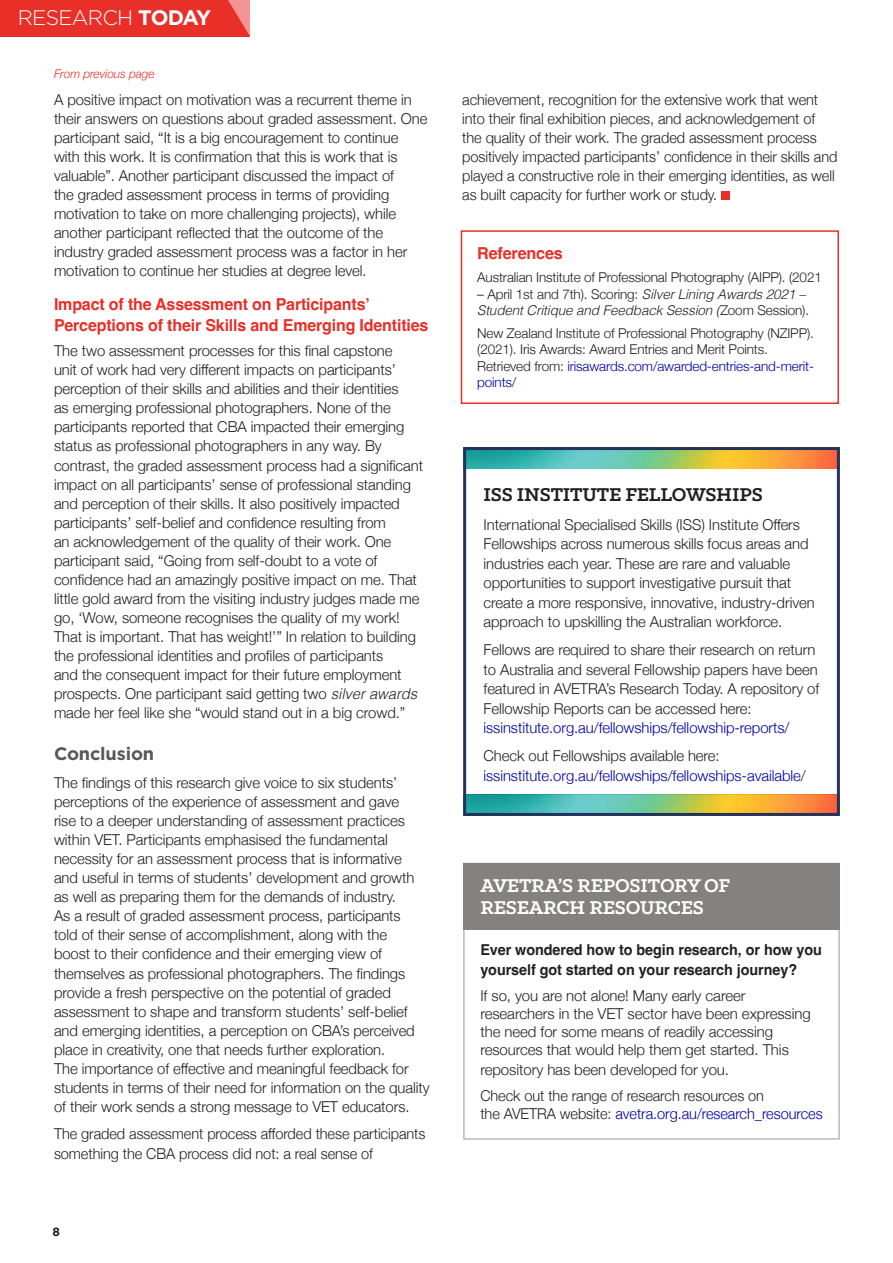
<style>
.page{position:relative;width:893px;height:1263px;background:#fff}
.page>*{position:absolute;margin:0;border:0;box-sizing:border-box;transform-origin:0 0}
.Ad_heads{font:700 21px/22.5px "Klinic Slab";letter-spacing:-.01em;color:#fff}
.Ad_heads-2{font:700 21px "Klinic Slab";letter-spacing:-.01em;color:#231f20}
.t1{font:300 21px "Gotham";letter-spacing:-.03em;color:#fff}
.Heading_2{font:700 18px "Gotham";letter-spacing:-.01em;color:#57585a}
.Heading_3{font:700 16.5px/21px "Helvetica";letter-spacing:-.01em;color:#e82f28}
.body_text{font:300 15px/19px "Helvetica Neue";letter-spacing:-.005em;color:#231f20}
.t2{font:300 15px/19.5px "Helvetica Neue";letter-spacing:-.005em;color:#0000a4}
.body_text-2{font:700 15px/19.5px "Helvetica";letter-spacing:-.005em;color:#231f20;scale:.96 1}
.References{font:300 13.5px/16.5px "Helvetica Neue";letter-spacing:-.01em;color:#231f20}
.References-2{font:italic 300 13.5px/16.5px "Helvetica";letter-spacing:-.01em;color:#231f20}
.t3{font:italic 300 12px "Helvetica Neue";letter-spacing:-.005em;color:#e82f28}
.t4{font:700 12px "Gotham";color:#231f20}
.s1{font-weight:700}
.s2{font-family:"Helvetica";font-style:italic}
.s3{font-family:"Helvetica Neue";font-style:normal}
.s4{color:#0000a4}
.s5{color:#231f20}
</style>
<div class="page">
<div style="left:0;top:0;width:249px;height:36px;background:#e82f28"></div>
<svg style="left:228px;top:0;width:22px;height:36px"></svg>
<div style="left:721px;top:192px;width:9px;height:8px;background:#e82f28"></div>
<div style="left:461px;top:230px;width:378px;height:174px;border:2px solid #e82f28"></div>
<img style="left:467px;top:795px;width:369px;height:17px">
<img style="left:467px;top:451px;width:369px;height:17px">
<div style="left:463px;top:447px;width:377px;height:369px;border:3px solid #24335c"></div>
<div style="left:463px;top:863px;width:377px;height:277px;border:2px solid #bcbbb8"></div>
<div style="left:463px;top:863px;width:377px;height:66px;background:#83827e"></div>
<h1 class="t1" style="left:18px;top:6px;width:195px">RESEARCH <span class="s1">TODAY</span></h1>
<p class="t3" style="left:54px;top:64px;width:102px">From previous page</p>
<p class="body_text" style="left:54px;top:89px;width:375px">A positive impact on motivation was a recurrent theme in their answers on questions about graded assessment. One participant said, “It is a big encouragement to continue with this work. It is confirmation that this is work that is valuable”. Another participant discussed the impact of<br>the graded assessment process in terms of providing motivation to take on more challenging projects), while another participant reflected that the outcome of the industry graded assessment process was a factor in her motivation to continue her studies at degree level.</p>
<h3 class="Heading_3" style="left:54px;top:295px;width:376px">Impact of the Assessment on Participants’<br>Perceptions of their Skills and Emerging Identities</h3>
<p class="body_text" style="left:54px;top:340px;width:371px">The two assessment processes for this final capstone<br>unit of work had very different impacts on participants’ perception of their skills and abilities and their identities<br>as emerging professional photographers. None of the participants reported that CBA impacted their emerging status as professional photographers in any way. By contrast, the graded assessment process had a significant impact on all participants’ sense of professional standing and perception of their skills. It also positively impacted participants’ self-belief and confidence resulting from<br>an acknowledgement of the quality of their work. One participant said, “Going from self-doubt to a vote of confidence had an amazingly positive impact on me. That little gold award from the visiting industry judges made me go, ‘Wow, someone recognises the quality of my work!<br>That is important. That has weight!’” In relation to building the professional identities and profiles of participants<br>and the consequent impact for their future employment prospects. One participant said getting two <span class="s2">silver awards </span>made her feel like she “would stand out in a big crowd.”</p>
<h2 class="Heading_2" style="left:54px;top:744px;width:102px">Conclusion</h2>
<p class="body_text" style="left:54px;top:772px;width:377px">The findings of this research give voice to six students’ perceptions of the experience of assessment and gave<br>rise to a deeper understanding of assessment practices within VET. Participants emphasised the fundamental necessity for an assessment process that is informative<br>and useful in terms of students’ development and growth as well as preparing them for the demands of industry.<br>As a result of graded assessment process, participants<br>told of their sense of accomplishment, along with the<br>boost to their confidence and their emerging view of themselves as professional photographers. The findings provide a fresh perspective on the potential of graded assessment to shape and transform students’ self-belief and emerging identities, a perception on CBA’s perceived place in creativity, one that needs further exploration.<br>The importance of effective and meaningful feedback for students in terms of their need for information on the quality of their work sends a strong message to VET educators.</p>
<p class="body_text" style="left:54px;top:1123px;width:373px">The graded assessment process afforded these participants something the CBA process did not: a real sense of</p>
<p class="t4" style="left:52px;top:1224px;width:9px">8</p>
<p class="body_text" style="left:462px;top:88px;width:377px">achievement, recognition for the extensive work that went into their final exhibition pieces, and acknowledgement of the quality of their work. The graded assessment process positively impacted participants’ confidence in their skills and played a constructive role in their emerging identities, as well as built capacity for further work or study.</p>
<h3 class="Heading_3" style="left:477px;top:245px;width:87px">References</h3>
<p class="References" style="left:477px;top:268px;width:346px">Australian Institute of Professional Photography (AIPP). (2021</p>
<p class="References-2" style="left:477px;top:285px;width:333px"><span class="s3">– April 1st and 7th). Scoring:</span> Silver Lining Awards 2021 –<br>Student Critique and Feedback Session (<span class="s3">Zoom Session).</span></p>
<p class="References" style="left:477px;top:324px;width:338px">New Zealand Institute of Professional Photography (NZIPP). (2021). Iris Awards: Award Entries and Merit Points.<br>Retrieved from: <span class="s4">irisawards.com/awarded-entries-and-merit&shy;points/</span></p>
<h2 class="Ad_heads-2" style="left:484px;top:481px;width:281px">ISS INSTITUTE FELLOWSHIPS</h2>
<p class="body_text" style="left:484px;top:513px;width:333px;line-height:19.5px">International Specialised Skills (ISS) Institute Offers Fellowships across numerous skills focus areas and industries each year. These are rare and valuable opportunities to support investigative pursuit that create a more responsive, innovative, industry-driven approach to upskilling the Australian workforce.</p>
<p class="body_text" style="left:484px;top:639px;width:337px;line-height:19.5px">Fellows are required to share their research on return to Australia and several Fellowship papers have been featured in AVETRA’s Research Today. A repository of Fellowship Reports can be accessed here:</p>
<p class="t2" style="left:484px;top:717px;width:307px">issinstitute.org.au/fellowships/fellowship-reports/</p>
<p class="t2" style="left:484px;top:745px;width:324px"><span class="s5">Check out Fellowships available here: </span>issinstitute.org.au/fellowships/fellowships-available<span class="s5">/</span></p>
<h2 class="Ad_heads" style="left:480px;top:874px;width:251px">AVETRA’S REPOSITORY OF<br>RESEARCH RESOURCES</h2>
<p class="body_text-2" style="left:480px;top:942px;width:357px">Ever wondered how to begin research, or how you yourself got started on your research journey?</p>
<p class="body_text" style="left:480px;top:986px;width:332px;line-height:18px">If so, you are not alone! Many early career researchers in the VET sector have been expressing the need for some means of readily accessing resources that would help them get started. This</p>
<p class="body_text" style="left:480px;top:1059px;width:250px">repository has been developed for you.</p>
<p class="body_text" style="left:480px;top:1086px;width:344px;line-height:18px">Check out the range of research resources on<br>the AVETRA website: <span class="s4">avetra.org.au/research_resources</span></p>
</div>
